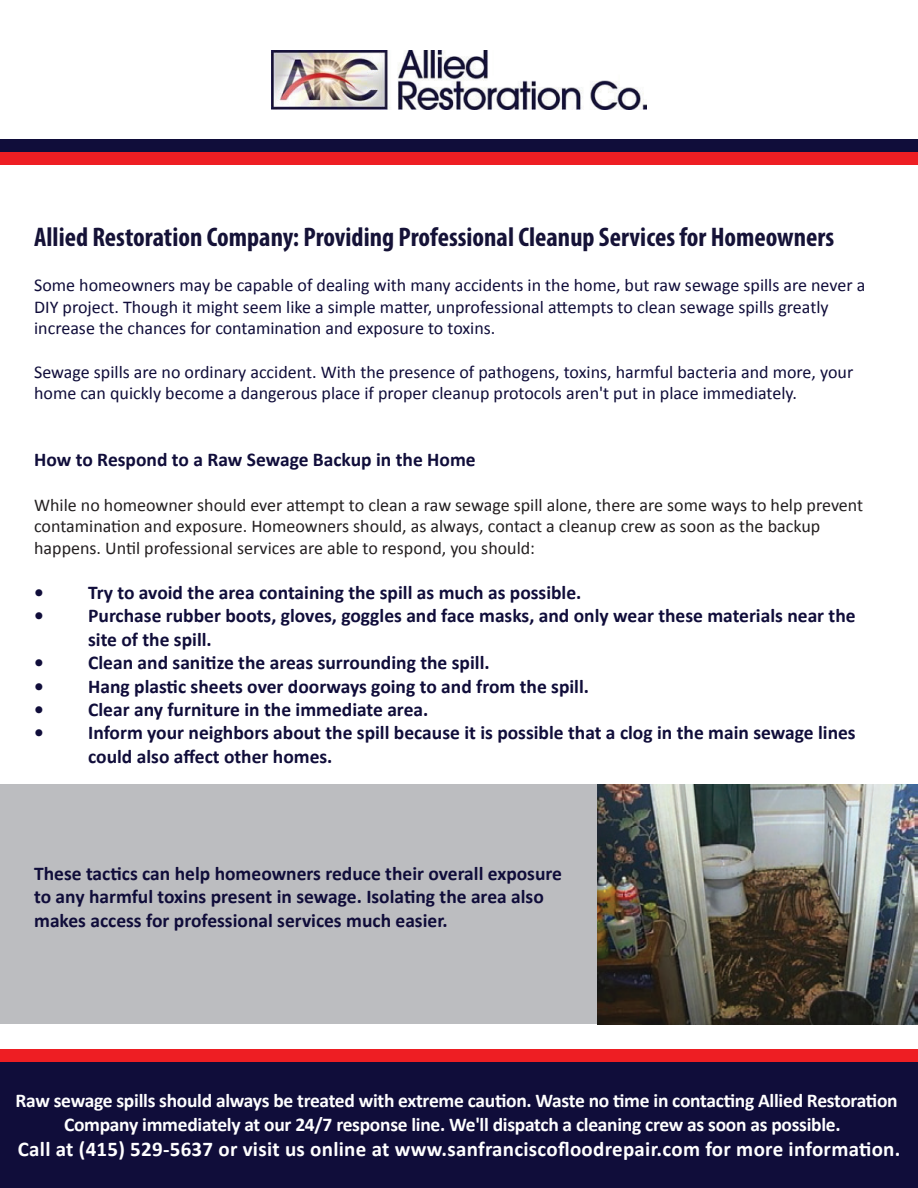
<style>
.page{position:relative;width:918px;height:1188px;background:#fff}
.page>*{position:absolute;margin:0;border:0;box-sizing:border-box;transform-origin:0 0}
.t1{font:700 condensed 27px "Myriad Pro";color:#151237}
.t2{font:700 21px "Calibri";letter-spacing:.015em;color:#fff}
.t3{font:700 19.5px/23.4px "Calibri";color:#100d3a}
.t4{font:700 19.5px/23.4px "Calibri";letter-spacing:-.015em;color:#fff;text-align:center}
.t5{font:18px/21.6px "Calibri";color:#100d3a}
.t6{font:18px/21.6px "Calibri";color:#231f20}
</style>
<div class="page">
<div style="left:0;top:785px;width:918px;height:239px;background:#bcbdc0"></div>
<img style="left:272px;top:51px;width:374px;height:58px">
<div style="left:0;top:139px;width:918px;height:14px;background:#100d3a"></div>
<div style="left:0;top:152px;width:918px;height:13px;background:#ee1e23"></div>
<div style="left:0;top:1061px;width:918px;height:127px;background:#100d3a"></div>
<div style="left:0;top:1050px;width:918px;height:12px;background:#ee1e23"></div>
<img style="left:598px;top:785px;width:320px;height:239px">
<h1 class="t1" style="left:34px;top:220px;width:802px">Allied Restoration Company: Providing Professional Cleanup Services for Homeowners</h1>
<p class="t5" style="left:34px;top:274px;width:833px">Some homeowners may be capable of dealing with many accidents in the home, but raw sewage spills are never a<br>DIY project. Though it might seem like a simple matter, unprofessional attempts to clean sewage spills greatly increase the chances for contamination and exposure to toxins.</p>
<p class="t5" style="left:34px;top:361px;width:821px">Sewage spills are no ordinary accident. With the presence of pathogens, toxins, harmful bacteria and more, your home can quickly become a dangerous place if proper cleanup protocols aren't put in place immediately.</p>
<p class="t3" style="left:34px;top:448px;width:443px">How to Respond to a Raw Sewage Backup in the Home</p>
<p class="t6" style="left:34px;top:494px;width:831px">While no homeowner should ever attempt to clean a raw sewage spill alone, there are some ways to help prevent contamination and exposure. Homeowners should, as always, contact a cleanup crew as soon as the backup happens. Until professional services are able to respond, you should:</p>
<p class="t3" style="left:34px;top:581px;width:549px">• Try to avoid the area containing the spill as much as possible.</p>
<p class="t3" style="left:88px;top:604px;width:769px;text-indent:-54px">• Purchase rubber boots, gloves, goggles and face masks, and only wear these materials near the site of the spill.</p>
<p class="t3" style="left:34px;top:651px;width:457px">• Clean and sanitize the areas surrounding the spill.</p>
<p class="t3" style="left:34px;top:674px;width:556px">• Hang plastic sheets over doorways going to and from the spill.</p>
<p class="t3" style="left:34px;top:698px;width:396px">• Clear any furniture in the immediate area.</p>
<p class="t3" style="left:88px;top:721px;width:769px;text-indent:-54px">• Inform your neighbors about the spill because it is possible that a clog in the main sewage lines could also affect other homes.</p>
<p class="t3" style="left:34px;top:862px;width:529px">These tactics can help homeowners reduce their overall exposure to any harmful toxins present in sewage. Isolating the area also makes access for professional services much easier.</p>
<p class="t4" style="left:16px;top:1089px;width:884px">Raw sewage spills should always be treated with extreme caution. Waste no time in contacting Allied Restoration<br>Company immediately at our 24/7 response line. We'll dispatch a cleaning crew as soon as possible.</p>
<p class="t2" style="left:18px;top:1135px;width:884px">Call at (415) 529-5637 or visit us online at www.sanfranciscofloodrepair.com for more information.</p>
</div>
